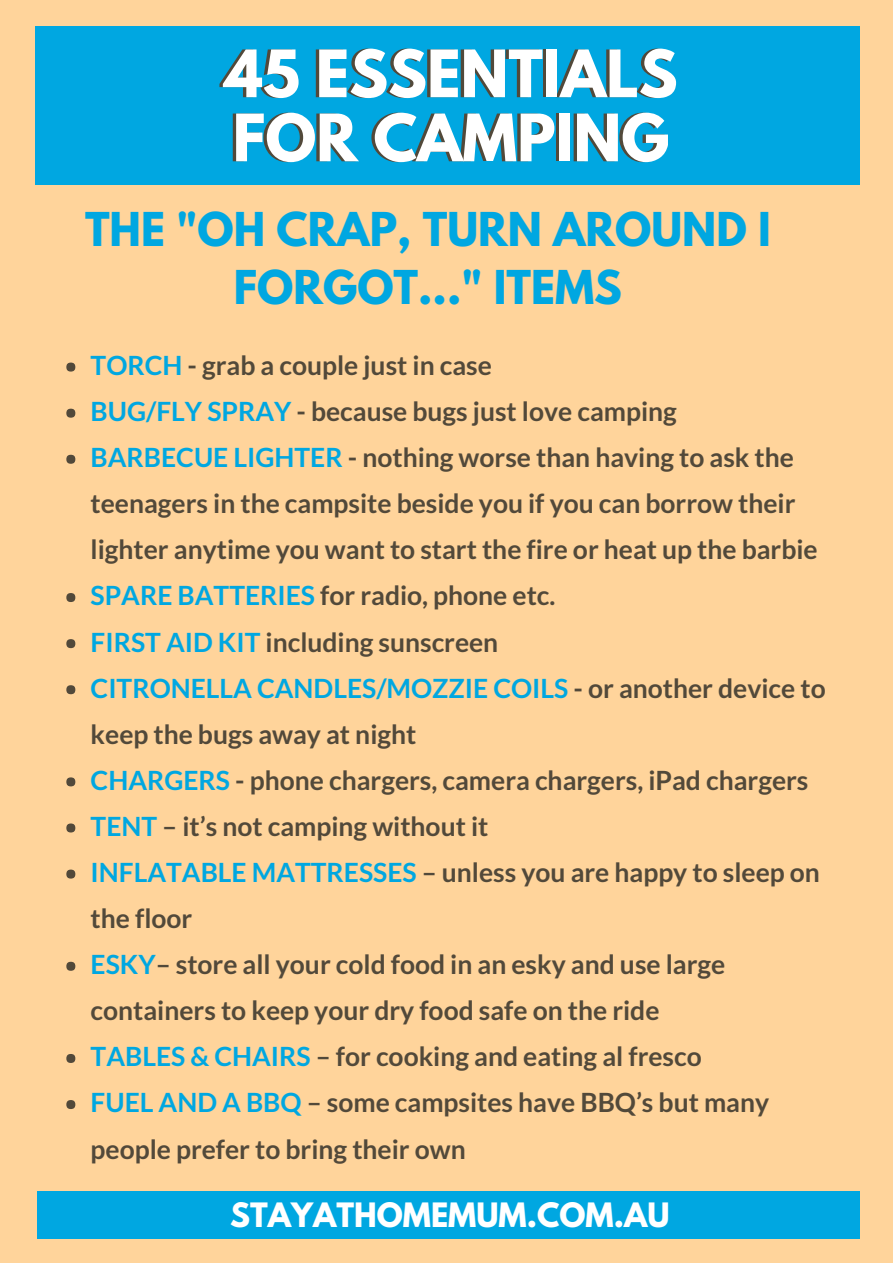
<style>
.page{position:relative;width:893px;height:1263px;background:#fff}
.page>*{position:absolute;margin:0;border:0;box-sizing:border-box;transform-origin:0 0}
.t1{font:700 57.9px/64.1px "League Spartan";color:#fff}
.t2{font:700 41.25px/57.3px "League Spartan";color:#00a7e1;text-align:center}
.t3{font:700 29.7px "League Spartan";color:#fff}
.t4{font:700 26.4px/46px "Lato";color:#52493a}
.s1{color:#00a7e1}
</style>
<div class="page">
<div style="left:0;top:0;width:892px;height:1262px;background:#ffd49b"></div>
<div style="left:35px;top:26px;width:824px;height:158px;background:#00a7e1"></div>
<div style="left:66px;top:363px;width:9px;height:9px;background:#52493a;border-radius:50%"></div>
<div style="left:66px;top:409px;width:9px;height:9px;background:#52493a;border-radius:50%"></div>
<div style="left:66px;top:455px;width:9px;height:9px;background:#52493a;border-radius:50%"></div>
<div style="left:66px;top:593px;width:9px;height:9px;background:#52493a;border-radius:50%"></div>
<div style="left:66px;top:639px;width:9px;height:9px;background:#52493a;border-radius:50%"></div>
<div style="left:66px;top:685px;width:9px;height:9px;background:#52493a;border-radius:50%"></div>
<div style="left:66px;top:777px;width:9px;height:9px;background:#52493a;border-radius:50%"></div>
<div style="left:66px;top:823px;width:9px;height:9px;background:#52493a;border-radius:50%"></div>
<div style="left:66px;top:869px;width:9px;height:9px;background:#52493a;border-radius:50%"></div>
<div style="left:66px;top:962px;width:9px;height:9px;background:#52493a;border-radius:50%"></div>
<div style="left:66px;top:1054px;width:9px;height:9px;background:#52493a;border-radius:50%"></div>
<div style="left:66px;top:1100px;width:9px;height:9px;background:#52493a;border-radius:50%"></div>
<div style="left:37px;top:1191px;width:823px;height:48px;background:#00a7e1"></div>
<h1 class="t1" style="left:224px;top:49px;width:455px">45 ESSENTIALS<br>FOR CAMPING</h1>
<h2 class="t2" style="left:85px;top:206px;width:687px">THE "OH CRAP, TURN AROUND I<br>FORGOT..." ITEMS</h2>
<p class="t4" style="left:91px;top:342px;width:736px"><span class="s1">TORCH</span> - grab a couple just in case<br><span class="s1">BUG/FLY SPRAY</span> - because bugs just love camping<br><span class="s1">BARBECUE LIGHTER</span> - nothing worse than having to ask the teenagers in the campsite beside you if you can borrow their lighter anytime you want to start the fire or heat up the barbie <span class="s1">SPARE BATTERIES</span> for radio, phone etc.<br><span class="s1">FIRST AID KIT</span> including sunscreen<br><span class="s1">CITRONELLA CANDLES/MOZZIE COILS</span> - or another device to keep the bugs away at night<br><span class="s1">CHARGERS</span> - phone chargers, camera chargers, iPad chargers <span class="s1">TENT</span> – it’s not camping without it<br><span class="s1">INFLATABLE MATTRESSES</span> – unless you are happy to sleep on the floor<br><span class="s1">ESKY</span>– store all your cold food in an esky and use large containers to keep your dry food safe on the ride<br><span class="s1">TABLES &amp; CHAIRS</span> – for cooking and eating al fresco<br><span class="s1">FUEL AND A BBQ</span> – some campsites have BBQ’s but many people prefer to bring their own</p>
<p class="t3" style="left:230px;top:1200px;width:441px">STAYATHOMEMUM.COM.AU</p>
</div>
